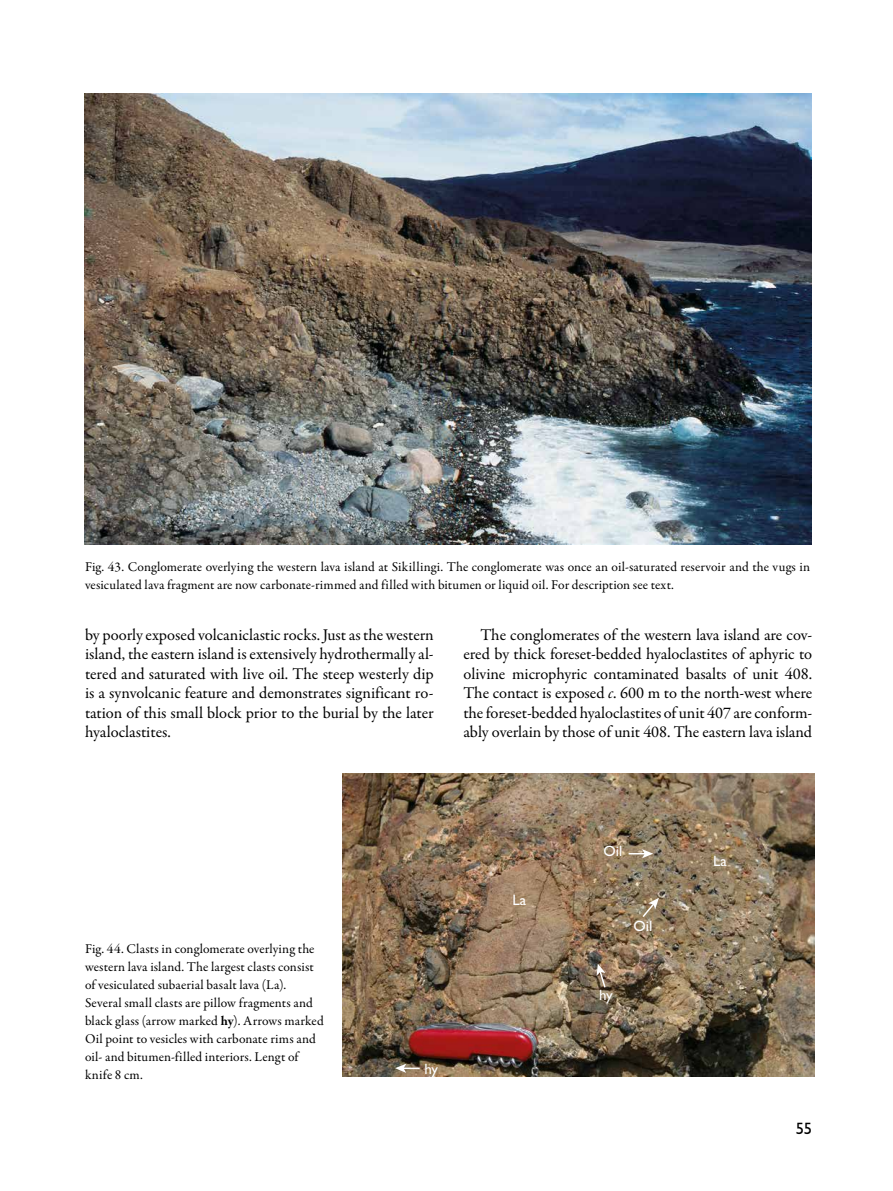
<style>
.page{position:relative;width:893px;height:1191px;background:#fff}
.page>*{position:absolute;margin:0;border:0;box-sizing:border-box;transform-origin:0 0}
.t1{font:16.5px/19.5px "Garamond Premr Pro";letter-spacing:-.005em;color:#000;text-align:justify}
.t2{font:16.5px "Gill Sans Alt One";color:#000}
.t3{font:15px "Gill Sans Alt One";color:#fff}
.t4{font:13.5px/18px "Garamond Premr Pro";letter-spacing:.005em;color:#000}
.s1{font-style:italic}
.s2{font-weight:700}
</style>
<div class="page">
<img style="left:84px;top:94px;width:727px;height:450px">
<img style="left:342px;top:773px;width:472px;height:303px">
<svg style="left:641px;top:897px;width:18px;height:21px"></svg>
<svg style="left:629px;top:849px;width:24px;height:9px"></svg>
<svg style="left:597px;top:963px;width:10px;height:26px"></svg>
<svg style="left:395px;top:1063px;width:25px;height:9px"></svg>
<p class="t4" style="left:85px;top:558px;width:727px">Fig. 43. Conglomerate overlying the western lava island at Sikillingi. The conglomerate was once an oil-saturated reservoir and the vugs in vesiculated lava fragment are now carbonate-rimmed and filled with bitumen or liquid oil. For description see text.</p>
<p class="t1" style="left:85px;top:625px;width:350px">by poorly exposed volcaniclastic rocks. Just as the western island, the eastern island is extensively hydrothermally al&shy;tered and saturated with live oil. The steep westerly dip is a synvolcanic feature and demonstrates significant ro&shy;tation of this small block prior to the burial by the later hyaloclastites.</p>
<p class="t1" style="left:463px;top:625px;width:350px;text-indent:17px">The conglomerates of the western lava island are cov&shy;ered by thick foreset-bedded hyaloclastites of aphyric to olivine microphyric contaminated basalts of unit 408.<br>The contact is exposed <span class="s1">c</span>. 600 m to the north-west where the foreset-bedded hyaloclastites of unit 407 are conform&shy;ably overlain by those of unit 408. The eastern lava island</p>
<p class="t4" style="left:85px;top:940px;width:240px">Fig. 44. Clasts in conglomerate overlying the western lava island. The largest clasts consist of vesiculated subaerial basalt lava (La).<br>Several small clasts are pillow fragments and black glass (arrow marked <span class="s2">hy</span>). Arrows marked Oil point to vesicles with carbonate rims and oil- and bitumen-filled interiors. Lengt of knife 8 cm.</p>
<p class="t3" style="left:424px;top:1058px;width:15px">hy</p>
<p class="t3" style="left:513px;top:890px;width:15px">La</p>
<p class="t3" style="left:603px;top:841px;width:20px">Oil</p>
<p class="t3" style="left:633px;top:916px;width:20px">Oil</p>
<p class="t3" style="left:599px;top:984px;width:15px">hy</p>
<p class="t3" style="left:713px;top:851px;width:15px">La</p>
<p class="t2" style="left:796px;top:1117px;width:18px">55</p>
</div>
